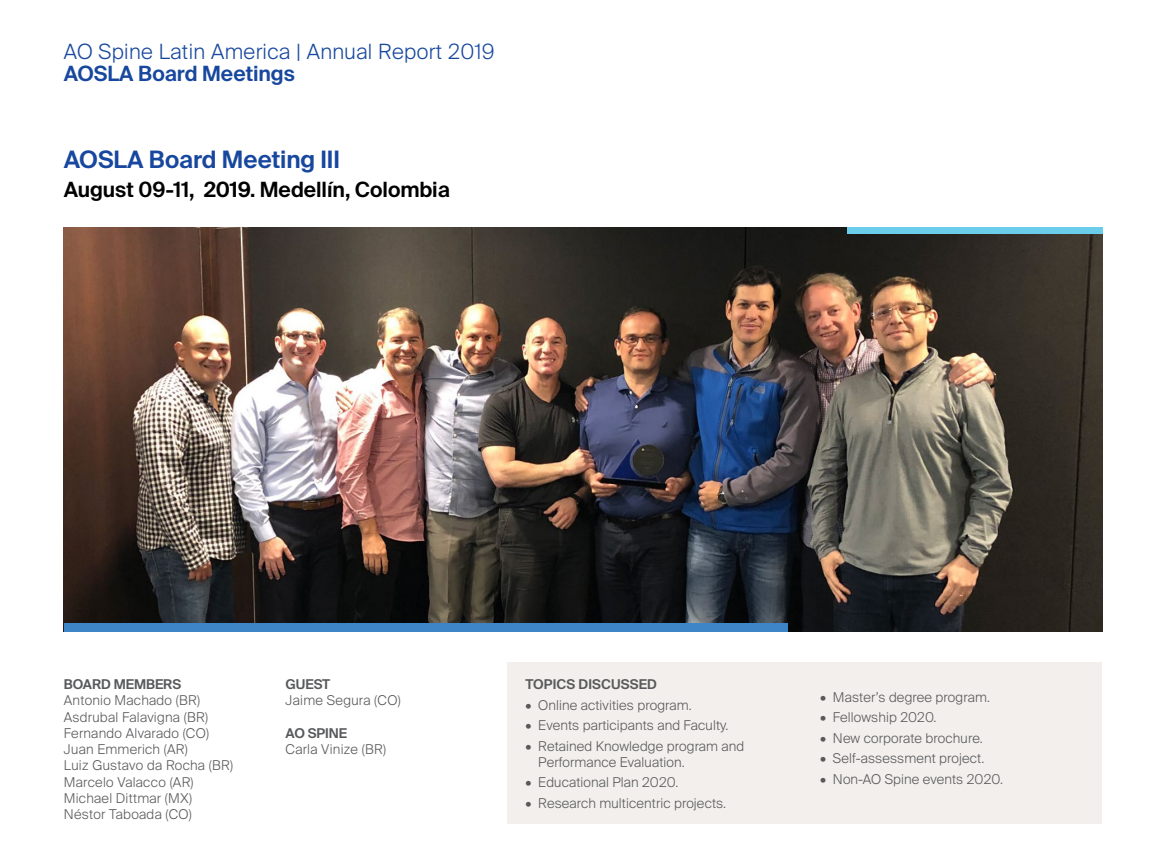
<style>
.page{position:relative;width:1166px;height:868px;background:#fff}
.page>*{position:absolute;margin:0;border:0;box-sizing:border-box;transform-origin:0 0}
.t1{font:600 24px "Suisse Intl";letter-spacing:-.005em;color:#17479e}
.t2{font:300 21px "Suisse Intl";letter-spacing:.02em;color:#17479e}
.t3{font:600 21px "Suisse Intl";letter-spacing:-.005em;color:#000}
.t4{font:600 21px "Suisse Intl";letter-spacing:-.005em;color:#17479e}
.t5{font:300 13.5px/16.2px "Suisse Intl";letter-spacing:.01em;color:#58595b}
.t6{font:600 13.5px "Suisse Intl";letter-spacing:-.005em;color:#58595b}
</style>
<div class="page">
<img style="left:64px;top:228px;width:1037px;height:404px">
<div style="left:846px;top:228px;width:255px;height:6px;background:#6acdea"></div>
<div style="left:64px;top:623px;width:723px;height:9px;background:#3d85c6"></div>
<div style="left:507px;top:662px;width:594px;height:162px;background:#f2efec"></div>
<h2 class="t2" style="left:64px;top:39px;width:432px">AO Spine Latin America | Annual Report 2019</h2>
<h2 class="t4" style="left:64px;top:62px;width:232px">AOSLA Board Meetings</h2>
<h1 class="t1" style="left:64px;top:145px;width:277px">AOSLA Board Meeting III</h1>
<h2 class="t3" style="left:64px;top:177px;width:387px">August 09-11, 2019. Medellín, Colombia</h2>
<p class="t6" style="left:64px;top:676px;width:119px">BOARD MEMBERS</p>
<p class="t5" style="left:64px;top:692px;width:171px">Antonio Machado (BR)<br>Asdrubal Falavigna (BR)<br>Fernando Alvarado (CO)<br>Juan Emmerich (AR)<br>Luiz Gustavo da Rocha (BR)<br>Marcelo Valacco (AR)<br>Michael Dittmar (MX)<br>Néstor Taboada (CO)</p>
<p class="t6" style="left:285px;top:676px;width:46px">GUEST</p>
<p class="t5" style="left:285px;top:692px;width:116px">Jaime Segura (CO)</p>
<p class="t6" style="left:285px;top:725px;width:63px">AO SPINE</p>
<p class="t5" style="left:285px;top:741px;width:102px">Carla Vinize (BR)</p>
<p class="t6" style="left:525px;top:676px;width:133px">TOPICS DISCUSSED</p>
<p class="t5" style="left:525px;top:696px;width:168px">• Online activities program.</p>
<p class="t5" style="left:525px;top:717px;width:204px">• Events participants and Faculty.</p>
<p class="t5" style="left:538px;top:737px;width:207px;text-indent:-13px">• Retained Knowledge program and<br>Performance Evaluation.</p>
<p class="t5" style="left:525px;top:774px;width:154px">• Educational Plan 2020.</p>
<p class="t5" style="left:525px;top:794px;width:202px">• Research multicentric projects.</p>
<p class="t5" style="left:820px;top:688px;width:171px">• Master’s degree program.</p>
<p class="t5" style="left:820px;top:709px;width:118px">• Fellowship 2020.</p>
<p class="t5" style="left:820px;top:729px;width:164px">• New corporate brochure.</p>
<p class="t5" style="left:820px;top:750px;width:166px">• Self-assessment project.</p>
<p class="t5" style="left:820px;top:770px;width:184px">• Non-AO Spine events 2020.</p>
</div>
